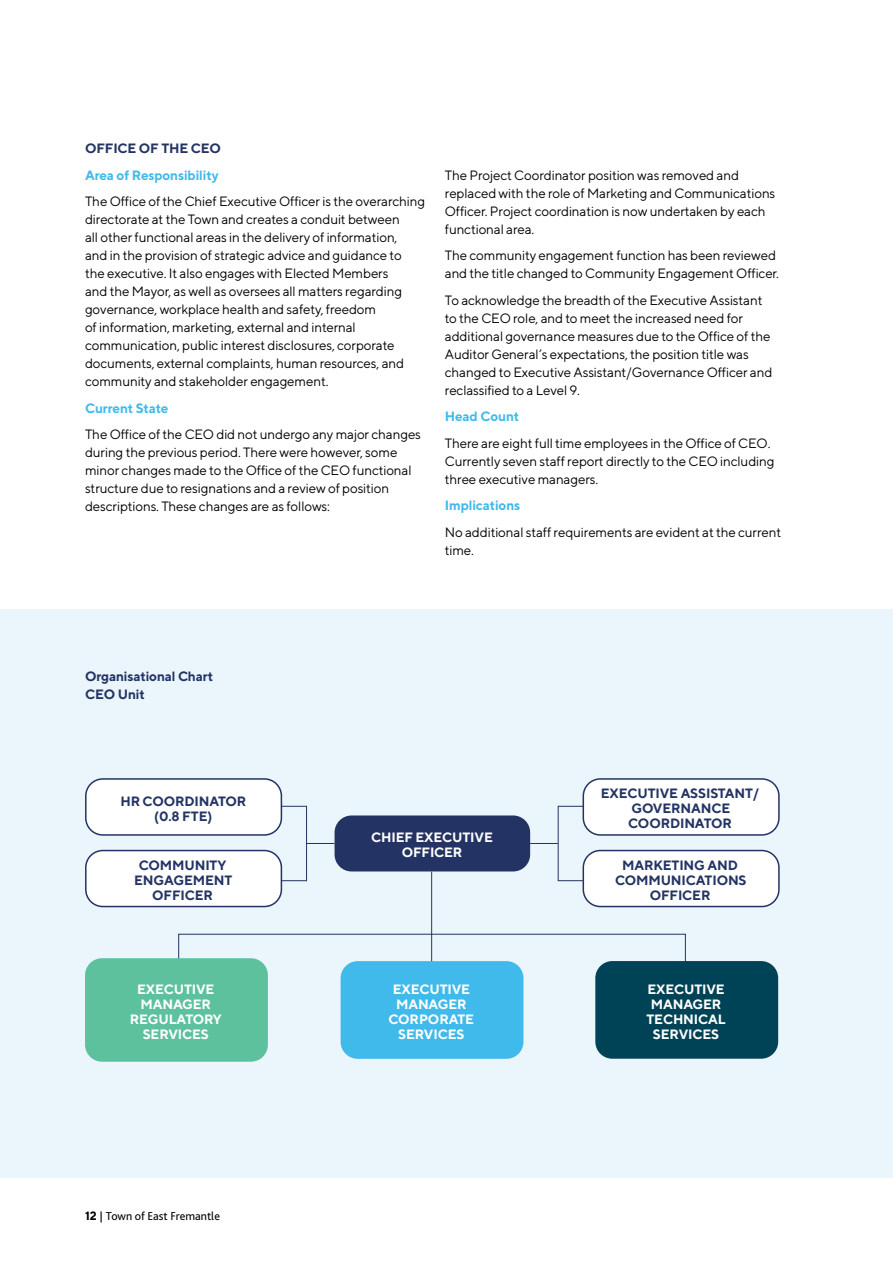
<style>
.page{position:relative;width:893px;height:1263px;background:#fff}
.page>*{position:absolute;margin:0;border:0;box-sizing:border-box;transform-origin:0 0}
.EF_body{font:13.5px/18px "TT Norms";letter-spacing:-.01em;color:#000}
.EF_H2{font:700 13.5px/15px "TT Norms";letter-spacing:-.01em;color:#fff;text-align:center}
.EF_H2-2{font:700 13.5px/15px "TT Norms";letter-spacing:-.01em;color:#233363;text-align:center}
.EF_H4{font:700 13.5px "TT Norms";letter-spacing:-.01em;color:#40baea}
.EF_H3{font:700 13.5px/18px "TT Norms";letter-spacing:-.01em;color:#233463}
.t1{font:12px "Bliss 2";color:#000}
.s1{font-family:"TT Norms";font-weight:700}
.s2{font-family:"TT Norms";font-weight:500}
</style>
<div class="page">
<div style="left:0;top:610px;width:893px;height:568px;background:#ebf5fc"></div>
<div style="left:335px;top:815px;width:195px;height:56px;background:#233363;border-radius:17px"></div>
<div style="left:86px;top:779px;width:195px;height:56px;background:#fff;border-radius:17px"></div>
<div style="left:85px;top:778px;width:197px;height:58px;border:2px solid #233363;border-radius:17px"></div>
<div style="left:86px;top:850px;width:195px;height:56px;background:#fff;border-radius:17px"></div>
<div style="left:85px;top:850px;width:197px;height:57px;border:2px solid #233363;border-radius:17px"></div>
<div style="left:583px;top:779px;width:196px;height:56px;background:#fff;border-radius:17px"></div>
<div style="left:583px;top:778px;width:197px;height:58px;border:2px solid #233363;border-radius:17px"></div>
<div style="left:583px;top:850px;width:196px;height:56px;background:#fff;border-radius:17px"></div>
<div style="left:583px;top:850px;width:197px;height:57px;border:2px solid #233363;border-radius:17px"></div>
<div style="left:281px;top:806px;width:26px;height:75px;border:1px solid #233363"></div>
<svg style="left:307px;top:843px;width:28px;height:1px"></svg>
<div style="left:558px;top:806px;width:26px;height:75px;border:1px solid #233363"></div>
<svg style="left:530px;top:843px;width:28px;height:1px"></svg>
<hr style="left:431px;top:871px;width:1px;height:164px;background:#233363">
<svg style="left:178px;top:933px;width:508px;height:35px"></svg>
<div style="left:341px;top:961px;width:182px;height:98px;background:#40baea;border-radius:17px"></div>
<div style="left:85px;top:958px;width:183px;height:104px;background:#5dc19e;border-radius:17px"></div>
<div style="left:595px;top:961px;width:183px;height:98px;background:#014356;border-radius:17px"></div>
<p class="EF_H3" style="left:85px;top:139px;width:137px">OFFICE OF THE CEO</p>
<p class="EF_H4" style="left:85px;top:167px;width:135px">Area of Responsibility</p>
<p class="EF_body" style="left:85px;top:192px;width:342px">The Office of the Chief Executive Officer is the overarching directorate at the Town and creates a conduit between<br>all other functional areas in the delivery of information,<br>and in the provision of strategic advice and guidance to<br>the executive. It also engages with Elected Members<br>and the Mayor, as well as oversees all matters regarding governance, workplace health and safety, freedom<br>of information, marketing, external and internal communication, public interest disclosures, corporate documents, external complaints, human resources, and community and stakeholder engagement.</p>
<p class="EF_H4" style="left:85px;top:400px;width:85px">Current State</p>
<p class="EF_body" style="left:85px;top:425px;width:337px">The Office of the CEO did not undergo any major changes during the previous period. There were however, some minor changes made to the Office of the CEO functional structure due to resignations and a review of position descriptions. These changes are as follows:</p>
<p class="EF_body" style="left:445px;top:166px;width:332px">The Project Coordinator position was removed and replaced with the role of Marketing and Communications Officer. Project coordination is now undertaken by each functional area.</p>
<p class="EF_body" style="left:445px;top:246px;width:336px">The community engagement function has been reviewed and the title changed to Community Engagement Officer.</p>
<p class="EF_body" style="left:445px;top:291px;width:329px">To acknowledge the breadth of the Executive Assistant to the CEO role, and to meet the increased need for additional governance measures due to the Office of the Auditor General’s expectations, the position title was changed to Executive Assistant/Governance Officer and reclassified to a Level 9.</p>
<p class="EF_H4" style="left:445px;top:408px;width:76px">Head Count</p>
<p class="EF_body" style="left:445px;top:434px;width:331px">There are eight full time employees in the Office of CEO.<br>Currently seven staff report directly to the CEO including three executive managers.</p>
<p class="EF_H4" style="left:445px;top:497px;width:77px">Implications</p>
<p class="EF_body" style="left:445px;top:523px;width:338px">No additional staff requirements are evident at the current time.</p>
<p class="EF_H3" style="left:85px;top:667px;width:130px">Organisational Chart<br>CEO Unit</p>
<p class="EF_H2-2" style="left:120px;top:793px;width:127px">HR COORDINATOR (0.8 FTE)</p>
<p class="EF_H2-2" style="left:134px;top:857px;width:100px">COMMUNITY<br>ENGAGEMENT<br>OFFICER</p>
<p class="EF_H2" style="left:371px;top:830px;width:123px">CHIEF EXECUTIVE<br>OFFICER</p>
<p class="EF_H2-2" style="left:601px;top:786px;width:160px">EXECUTIVE ASSISTANT/<br>GOVERNANCE<br>COORDINATOR</p>
<p class="EF_H2-2" style="left:615px;top:857px;width:133px">MARKETING AND<br>COMMUNICATIONS<br>OFFICER</p>
<p class="EF_H2" style="left:130px;top:981px;width:94px">EXECUTIVE<br>MANAGER<br>REGULATORY<br>SERVICES</p>
<p class="EF_H2" style="left:646px;top:981px;width:81px">EXECUTIVE<br>MANAGER<br>TECHNICAL<br>SERVICES</p>
<p class="EF_H2" style="left:389px;top:981px;width:87px">EXECUTIVE<br>MANAGER<br>CORPORATE<br>SERVICES</p>
<p class="t1" style="left:85px;top:1208px;width:137px"><span class="s1">12</span> <span class="s2">|</span> Town of East Fremantle</p>
</div>
